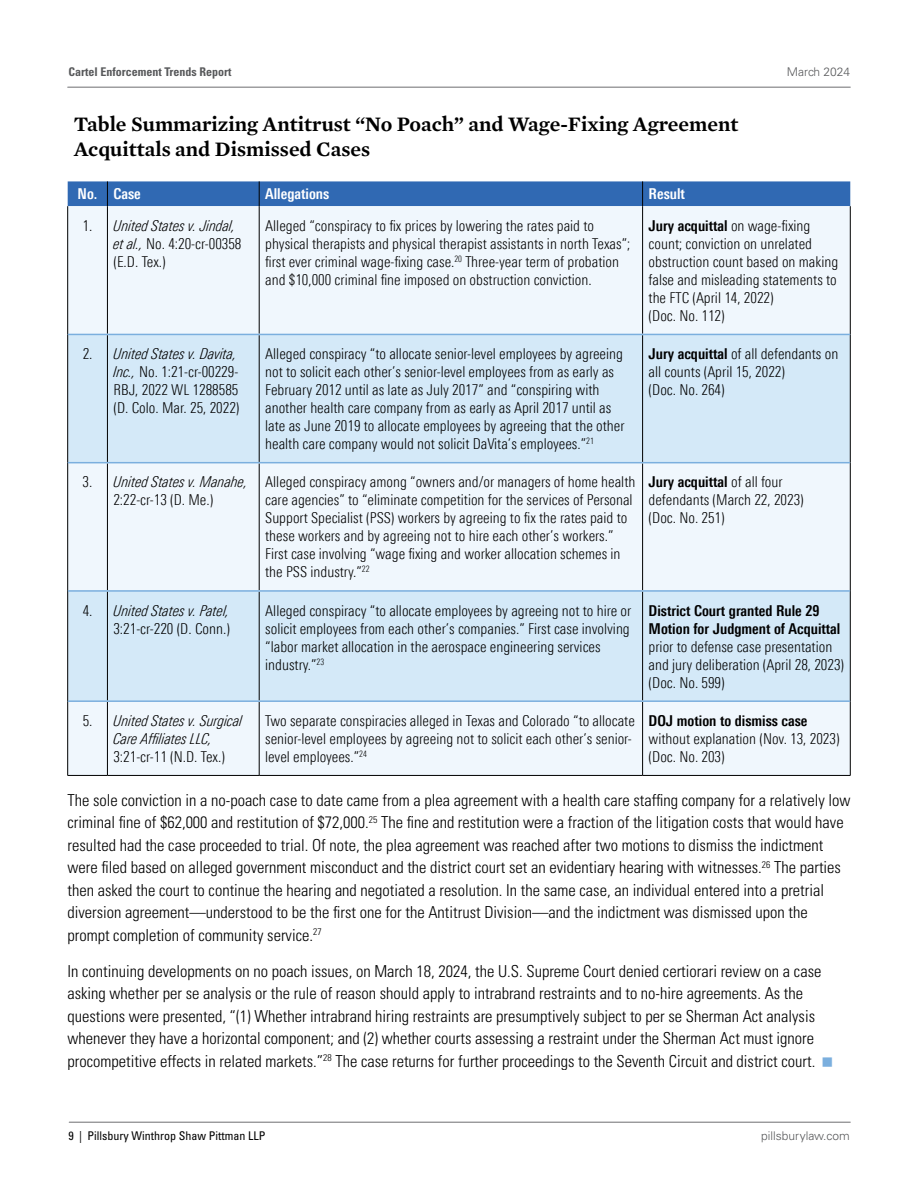
<style>
.page{position:relative;width:918px;height:1188px;background:#fff}
.page>*{position:absolute;margin:0;border:0;box-sizing:border-box;transform-origin:0 0}
.t1{font:600 21px/25.2px "Mercury Text G1";color:#000}
.t2{font:300 condensed 16.5px/22.5px "Univers LT Std";color:#000}
.t3{font:300 condensed 15px/18px "Univers Next Pro";color:#000}
.t4{font:italic 300 condensed 15px/18px "Univers Next Pro";color:#000;text-align:center}
.t5{font:700 condensed 15px/18px "Univers Next Pro";color:#000}
.t6{font:700 condensed 15px "Univers Next Pro";color:#fff}
.t7{font:condensed 12px "Univers LT Std";color:#000}
.t8{font:700 condensed 12px "Univers LT Std";color:#58595b}
.t9{font:300 12px "Univers LT Std";color:#58595b}
.s1{font-style:italic}
.s2{font-weight:700}
.s3{font-style:normal}
</style>
<div class="page">
<hr style="left:69px;top:1122px;width:781px;height:1px;background:#6d6e71">
<hr style="left:68px;top:87px;width:782px;height:1px;background:#6d6e71">
<div style="left:68px;top:206px;width:782px;height:569px;background:#f0f7fd"></div>
<svg style="left:68px;top:335px;width:782px;height:365px;fill:#d4e9f8"></svg>
<div style="left:68px;top:181px;width:782px;height:25px;background:#3069b3"></div>
<hr style="left:67px;top:206px;width:1px;height:128px;background:#000">
<hr style="left:107px;top:206px;width:1px;height:128px;background:#000">
<hr style="left:259px;top:206px;width:1px;height:128px;background:#000">
<hr style="left:642px;top:206px;width:1px;height:128px;background:#000">
<hr style="left:850px;top:206px;width:1px;height:128px;background:#000">
<hr style="left:67px;top:334px;width:1px;height:129px;background:#000">
<hr style="left:107px;top:335px;width:1px;height:127px;background:#000">
<hr style="left:259px;top:335px;width:1px;height:127px;background:#000">
<hr style="left:642px;top:335px;width:1px;height:127px;background:#000">
<hr style="left:850px;top:334px;width:1px;height:129px;background:#000">
<hr style="left:67px;top:463px;width:1px;height:128px;background:#000">
<hr style="left:107px;top:463px;width:1px;height:127px;background:#000">
<hr style="left:259px;top:463px;width:1px;height:127px;background:#000">
<hr style="left:642px;top:463px;width:1px;height:127px;background:#000">
<hr style="left:850px;top:463px;width:1px;height:128px;background:#000">
<hr style="left:67px;top:591px;width:1px;height:110px;background:#000">
<hr style="left:107px;top:592px;width:1px;height:108px;background:#000">
<hr style="left:259px;top:592px;width:1px;height:108px;background:#000">
<hr style="left:642px;top:592px;width:1px;height:108px;background:#000">
<hr style="left:850px;top:591px;width:1px;height:110px;background:#000">
<hr style="left:67px;top:701px;width:1px;height:74px;background:#000">
<hr style="left:107px;top:702px;width:1px;height:73px;background:#000">
<hr style="left:259px;top:702px;width:1px;height:73px;background:#000">
<hr style="left:642px;top:702px;width:1px;height:73px;background:#000">
<hr style="left:850px;top:701px;width:1px;height:74px;background:#000">
<hr style="left:68px;top:334px;width:39px;height:1px;background:#7bafde">
<hr style="left:107px;top:334px;width:152px;height:1px;background:#7bafde">
<hr style="left:259px;top:334px;width:384px;height:1px;background:#7bafde">
<hr style="left:643px;top:334px;width:207px;height:1px;background:#7bafde">
<hr style="left:68px;top:462px;width:39px;height:1px;background:#7bafde">
<hr style="left:107px;top:462px;width:152px;height:1px;background:#7bafde">
<hr style="left:259px;top:462px;width:384px;height:1px;background:#7bafde">
<hr style="left:643px;top:462px;width:207px;height:1px;background:#7bafde">
<hr style="left:68px;top:590px;width:39px;height:2px;background:#7bafde">
<hr style="left:107px;top:590px;width:152px;height:2px;background:#7bafde">
<hr style="left:259px;top:590px;width:384px;height:2px;background:#7bafde">
<hr style="left:643px;top:590px;width:207px;height:2px;background:#7bafde">
<hr style="left:68px;top:700px;width:39px;height:2px;background:#7bafde">
<hr style="left:107px;top:700px;width:152px;height:2px;background:#7bafde">
<hr style="left:259px;top:700px;width:384px;height:2px;background:#7bafde">
<hr style="left:643px;top:700px;width:207px;height:2px;background:#7bafde">
<hr style="left:68px;top:775px;width:39px;height:1px;background:#000">
<hr style="left:107px;top:775px;width:152px;height:1px;background:#000">
<hr style="left:259px;top:775px;width:384px;height:1px;background:#000">
<hr style="left:643px;top:775px;width:207px;height:1px;background:#000">
<p class="t8" style="left:68px;top:65px;width:165px">Cartel Enforcement Trends Report</p>
<p class="t9" style="left:787px;top:65px;width:65px">March 2024</p>
<h1 class="t1" style="left:74px;top:110px;width:666px">Table Summarizing Antitrust “No Poach” and Wage-Fixing Agreement<br>Acquittals and Dismissed Cases</h1>
<p class="t6" style="left:78px;top:185px;width:65px">No. Case</p>
<p class="t6" style="left:265px;top:185px;width:66px">Allegations</p>
<p class="t6" style="left:649px;top:185px;width:38px">Result</p>
<p class="t3" style="left:113px;top:217px;width:130px;text-indent:-31px">1. <span class="s1">United States v. Jindal, et al.,</span> No. 4:20-cr-00358 (E.D. Tex.)</p>
<p class="t3" style="left:265px;top:217px;width:367px">Alleged “conspiracy to fix prices by lowering the rates paid to physical therapists and physical therapist assistants in north Texas”; first ever criminal wage-fixing case.<sup>20</sup> Three-year term of probation and $10,000 criminal fine imposed on obstruction conviction.</p>
<p class="t3" style="left:649px;top:217px;width:191px"><span class="s2">Jury acquittal</span> on wage-fixing count; conviction on unrelated obstruction count based on making false and misleading statements to the FTC (April 14, 2022)<br>(Doc. No. 112)</p>
<p class="t3" style="left:113px;top:345px;width:128px;text-indent:-31px">2. <span class="s1">United States v. Davita,<br>Inc.,</span> No. 1:21-cr-00229-<br>RBJ, 2022 WL 1288585 (D. Colo. Mar. 25, 2022)</p>
<p class="t3" style="left:265px;top:345px;width:361px">Alleged conspiracy “to allocate senior-level employees by agreeing not to solicit each other’s senior-level employees from as early as February 2012 until as late as July 2017” and “conspiring with another health care company from as early as April 2017 until as late as June 2019 to allocate employees by agreeing that the other health care company would not solicit DaVita’s employees.”<sup>21</sup></p>
<p class="t3" style="left:649px;top:345px;width:191px"><span class="s2">Jury acquittal</span> of all defendants on all counts (April 15, 2022)<br>(Doc. No. 264)</p>
<p class="t4" style="left:83px;top:473px;width:166px"><span class="s3">3.</span> United States v. Manahe,<br><span class="s3">2:22-cr-13 (D. Me.)</span></p>
<p class="t3" style="left:265px;top:473px;width:372px">Alleged conspiracy among “owners and/or managers of home health care agencies” to “eliminate competition for the services of Personal Support Specialist (PSS) workers by agreeing to fix the rates paid to these workers and by agreeing not to hire each other’s workers.” First case involving “wage fixing and worker allocation schemes in the PSS industry.”<sup>22</sup></p>
<p class="t3" style="left:649px;top:473px;width:157px"><span class="s2">Jury acquittal</span> of all four defendants (March 22, 2023) (Doc. No. 251)</p>
<p class="t3" style="left:83px;top:601px;width:149px;text-align:right">4. <span class="s1">United States v. Patel,<br></span>3:21-cr-220 (D. Conn.)</p>
<p class="t3" style="left:265px;top:601px;width:368px">Alleged conspiracy “to allocate employees by agreeing not to hire or solicit employees from each other’s companies.” First case involving “labor market allocation in the aerospace engineering services industry.”<sup>23</sup></p>
<p class="t5" style="left:649px;top:601px;width:193px">District Court granted Rule 29<br>Motion for Judgment of Acquittal</p>
<p class="t3" style="left:649px;top:637px;width:197px">prior to defense case presentation and jury deliberation (April 28, 2023) (Doc. No. 599)</p>
<p class="t3" style="left:265px;top:712px;width:371px">Two separate conspiracies alleged in Texas and Colorado “to allocate senior-level employees by agreeing not to solicit each other’s senior&shy;level employees.”<sup>24</sup></p>
<p class="t5" style="left:649px;top:711px;width:160px">DOJ motion to dismiss case</p>
<p class="t4" style="left:83px;top:712px;width:161px"><span class="s3">5.</span> United States v. Surgical<br>Care Affiliates LLC,</p>
<p class="t3" style="left:113px;top:748px;width:113px">3:21-cr-11 (N.D. Tex.)</p>
<p class="t3" style="left:649px;top:730px;width:192px">without explanation (Nov. 13, 2023) (Doc. No. 203)</p>
<p class="t2" style="left:68px;top:789px;width:784px">The sole conviction in a no-poach case to date came from a plea agreement with a health care staffing company for a relatively low criminal fine of $62,000 and restitution of $72,000.<sup>25</sup> The fine and restitution were a fraction of the litigation costs that would have resulted had the case proceeded to trial. Of note, the plea agreement was reached after two motions to dismiss the indictment were filed based on alleged government misconduct and the district court set an evidentiary hearing with witnesses.<sup>26</sup> The parties then asked the court to continue the hearing and negotiated a resolution. In the same case, an individual entered into a pretrial diversion agreement—understood to be the first one for the Antitrust Division—and the indictment was dismissed upon the prompt completion of community service.<sup>27</sup></p>
<p class="t2" style="left:68px;top:960px;width:755px">In continuing developments on no poach issues, on March 18, 2024, the U.S. Supreme Court denied certiorari review on a case asking whether per se analysis or the rule of reason should apply to intrabrand restraints and to no-hire agreements. As the questions were presented, “(1) Whether intrabrand hiring restraints are presumptively subject to per se Sherman Act analysis whenever they have a horizontal component; and (2) whether courts assessing a restraint under the Sherman Act must ignore procompetitive effects in related markets.”<sup>28</sup> The case returns for further proceedings to the Seventh Circuit and district court.</p>
<p class="t7" style="left:68px;top:1128px;width:198px">9 | Pillsbury Winthrop Shaw Pittman LLP</p>
<p class="t9" style="left:761px;top:1128px;width:90px">pillsburylaw.com</p>
</div>
